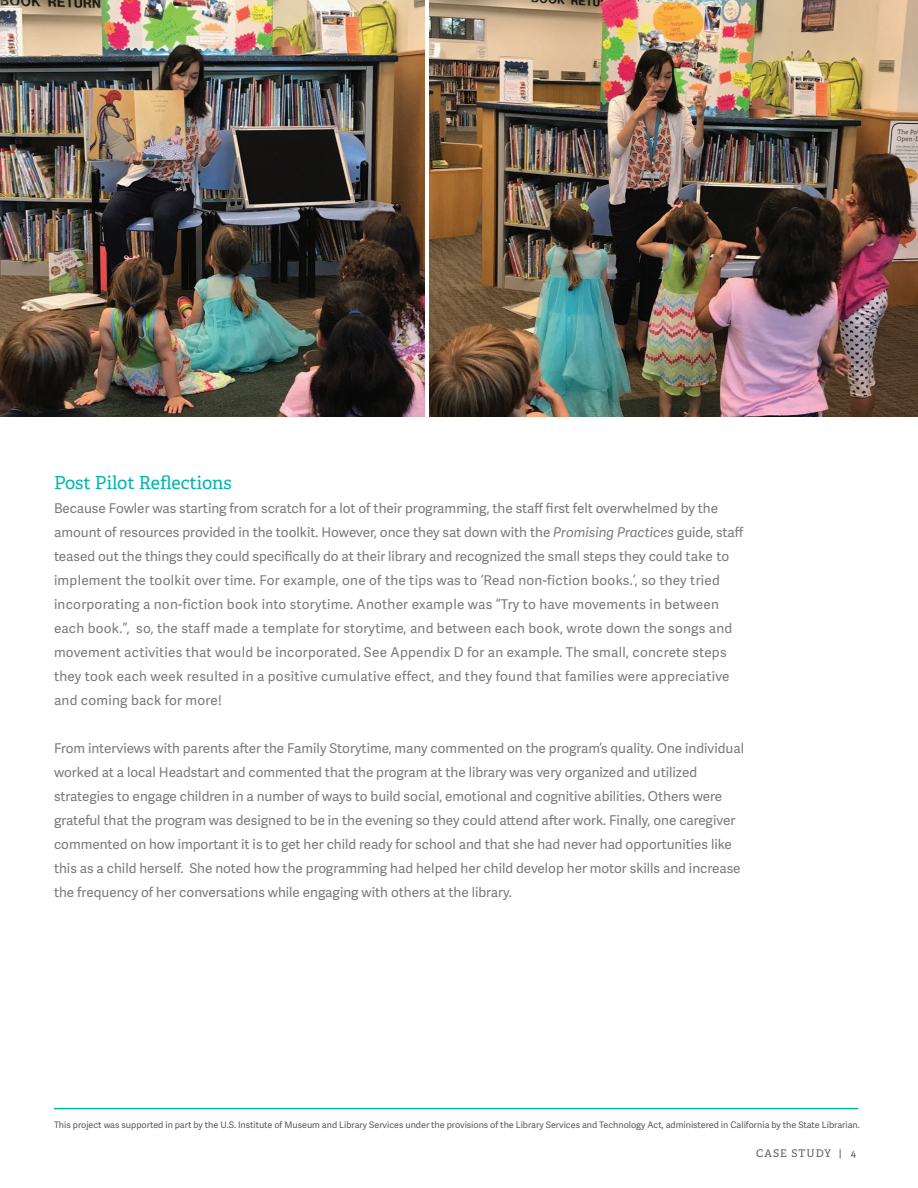
<style>
.page{position:relative;width:918px;height:1188px;background:#fff}
.page>*{position:absolute;margin:0;border:0;box-sizing:border-box;transform-origin:0 0}
.t1{font:18px "Adelle PE";color:#00b5ae}
.t2{font:13.5px/24px "Adelle Sans";color:#787a7d}
.t3{font:10.5px "Adelle PE";letter-spacing:.1em;color:#57585a}
.t4{font:9px "Adelle Sans";color:#57585a}
.s1{font-style:italic}
</style>
<div class="page">
<hr style="left:54px;top:1108px;width:804px;height:1px;background:#00b5ae">
<img style="left:430px;top:0;width:488px;height:417px">
<img style="left:0;top:0;width:424px;height:417px">
<p class="t1" style="left:54px;top:470px;width:179px">Post Pilot Reflections</p>
<p class="t2" style="left:54px;top:496px;width:691px">Because Fowler was starting from scratch for a lot of their programming, the staff first felt overwhelmed by the amount of resources provided in the toolkit. However, once they sat down with the <span class="s1">Promising Practices</span> guide, staff teased out the things they could specifically do at their library and recognized the small steps they could take to implement the toolkit over time. For example, one of the tips was to ‘Read non-fiction books.’, so they tried incorporating a non-fiction book into storytime. Another example was “Try to have movements in between each book.”, so, the staff made a template for storytime, and between each book, wrote down the songs and movement activities that would be incorporated. See Appendix D for an example. The small, concrete steps they took each week resulted in a positive cumulative effect, and they found that families were appreciative and coming back for more!</p>
<p class="t2" style="left:54px;top:736px;width:692px">From interviews with parents after the Family Storytime, many commented on the program’s quality. One individual worked at a local Headstart and commented that the program at the library was very organized and utilized strategies to engage children in a number of ways to build social, emotional and cognitive abilities. Others were grateful that the program was designed to be in the evening so they could attend after work. Finally, one caregiver commented on how important it is to get her child ready for school and that she had never had opportunities like this as a child herself. She noted how the programming had helped her child develop her motor skills and increase the frequency of her conversations while engaging with others at the library.</p>
<p class="t4" style="left:54px;top:1119px;width:807px">This project was supported in part by the U.S. Institute of Museum and Library Services under the provisions of the Library Services and Technology Act, administered in California by the State Librarian.</p>
<p class="t3" style="left:756px;top:1146px;width:101px">CASE STUDY | 4</p>
</div>
